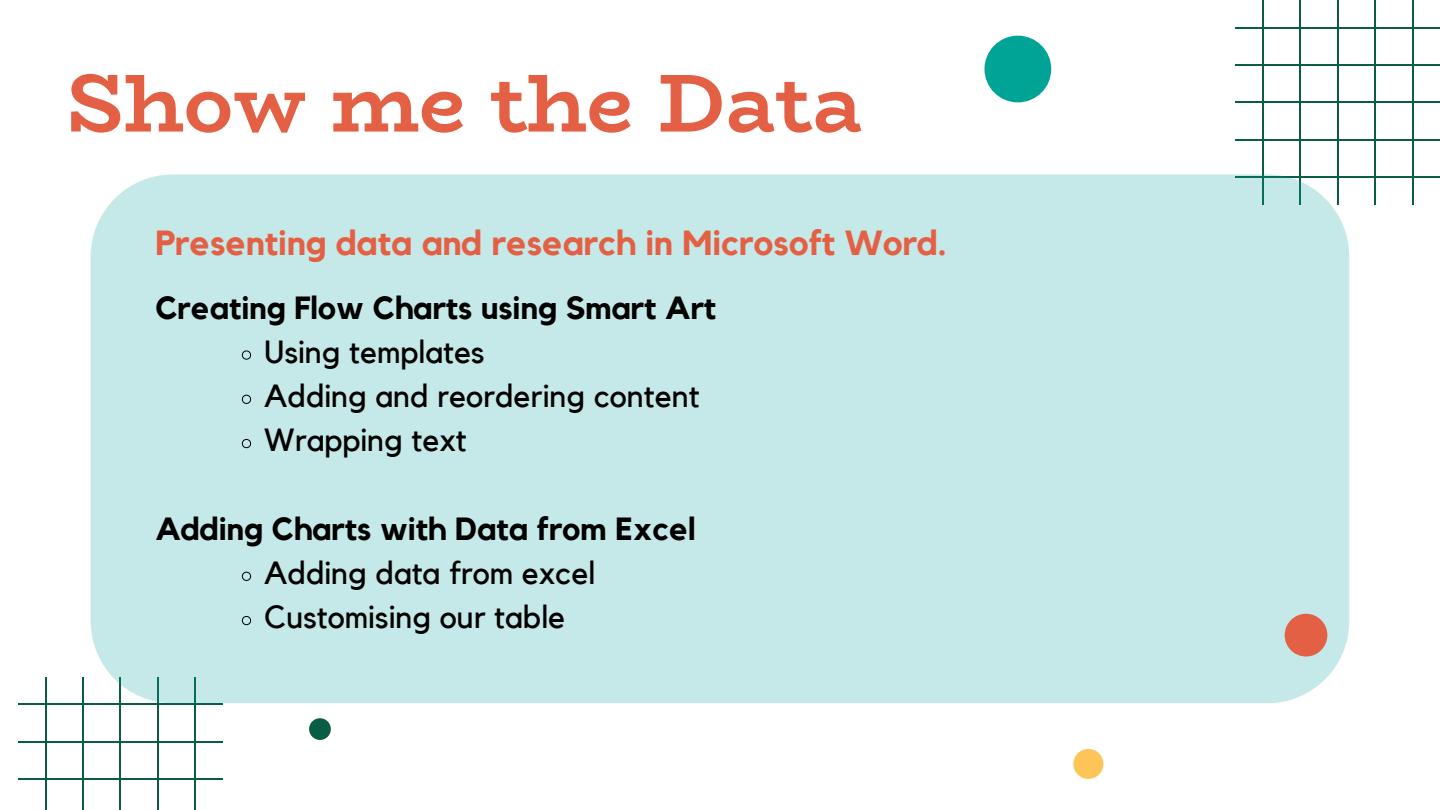
<style>
.page{position:relative;width:1440px;height:810px;background:#fff}
.page>*{position:absolute;margin:0;border:0;box-sizing:border-box;transform-origin:0 0}
.t1{font:700 82.4px "Bio Rhyme";color:#e46044}
.t2{font:700 34.8px "Kollektif";color:#e46044}
.t3{font:32px "Kollektif";color:#000}
.t4{font:700 32px "Kollektif";color:#000}
</style>
<div class="page">
<hr style="left:45px;top:677px;width:1px;height:133px;background:#0a5d45">
<hr style="left:82px;top:677px;width:2px;height:133px;background:#0a5d45">
<hr style="left:120px;top:677px;width:1px;height:133px;background:#0a5d45">
<hr style="left:157px;top:677px;width:2px;height:133px;background:#0a5d45">
<hr style="left:194px;top:677px;width:2px;height:133px;background:#0a5d45">
<hr style="left:18px;top:778px;width:205px;height:2px;background:#0a5d45">
<hr style="left:18px;top:741px;width:205px;height:1px;background:#0a5d45">
<hr style="left:18px;top:703px;width:205px;height:2px;background:#0a5d45">
<hr style="left:1262px;top:0;width:2px;height:205px;background:#0a5d45">
<hr style="left:1299px;top:0;width:2px;height:205px;background:#0a5d45">
<hr style="left:1337px;top:0;width:2px;height:205px;background:#0a5d45">
<hr style="left:1374px;top:0;width:2px;height:205px;background:#0a5d45">
<hr style="left:1412px;top:0;width:1px;height:205px;background:#0a5d45">
<hr style="left:1235px;top:176px;width:205px;height:2px;background:#0a5d45">
<hr style="left:1235px;top:139px;width:205px;height:2px;background:#0a5d45">
<hr style="left:1235px;top:102px;width:205px;height:1px;background:#0a5d45">
<hr style="left:1235px;top:64px;width:205px;height:2px;background:#0a5d45">
<hr style="left:1235px;top:27px;width:205px;height:1px;background:#0a5d45">
<div style="left:91px;top:174px;width:1258px;height:529px;background:#c5e9e8;border-radius:82px"></div>
<svg style="left:241px;top:350px;width:10px;height:10px"></svg>
<svg style="left:241px;top:394px;width:10px;height:10px"></svg>
<svg style="left:241px;top:439px;width:10px;height:10px"></svg>
<svg style="left:241px;top:571px;width:10px;height:10px"></svg>
<svg style="left:241px;top:616px;width:10px;height:10px"></svg>
<div style="left:984px;top:36px;width:67px;height:66px;background:#00a497;border-radius:50%"></div>
<div style="left:1073px;top:749px;width:30px;height:30px;background:#fdc557;border-radius:50%"></div>
<div style="left:1285px;top:614px;width:42px;height:43px;background:#e46044;border-radius:50%"></div>
<div style="left:309px;top:718px;width:22px;height:22px;background:#0a5d45;border-radius:50%"></div>
<p class="t1" style="left:65px;top:39px;width:798px">Show me the Data</p>
<p class="t2" style="left:155px;top:227px;width:793px">Presenting data and research in Microsoft Word.</p>
<p class="t4" style="left:155px;top:293px;width:562px">Creating Flow Charts using Smart Art</p>
<p class="t3" style="left:264px;top:337px;width:222px">Using templates</p>
<p class="t3" style="left:264px;top:381px;width:437px">Adding and reordering content</p>
<p class="t3" style="left:264px;top:426px;width:204px">Wrapping text</p>
<p class="t4" style="left:155px;top:514px;width:541px">Adding Charts with Data from Excel</p>
<p class="t3" style="left:264px;top:558px;width:333px">Adding data from excel</p>
<p class="t3" style="left:264px;top:603px;width:303px">Customising our table</p>
</div>
